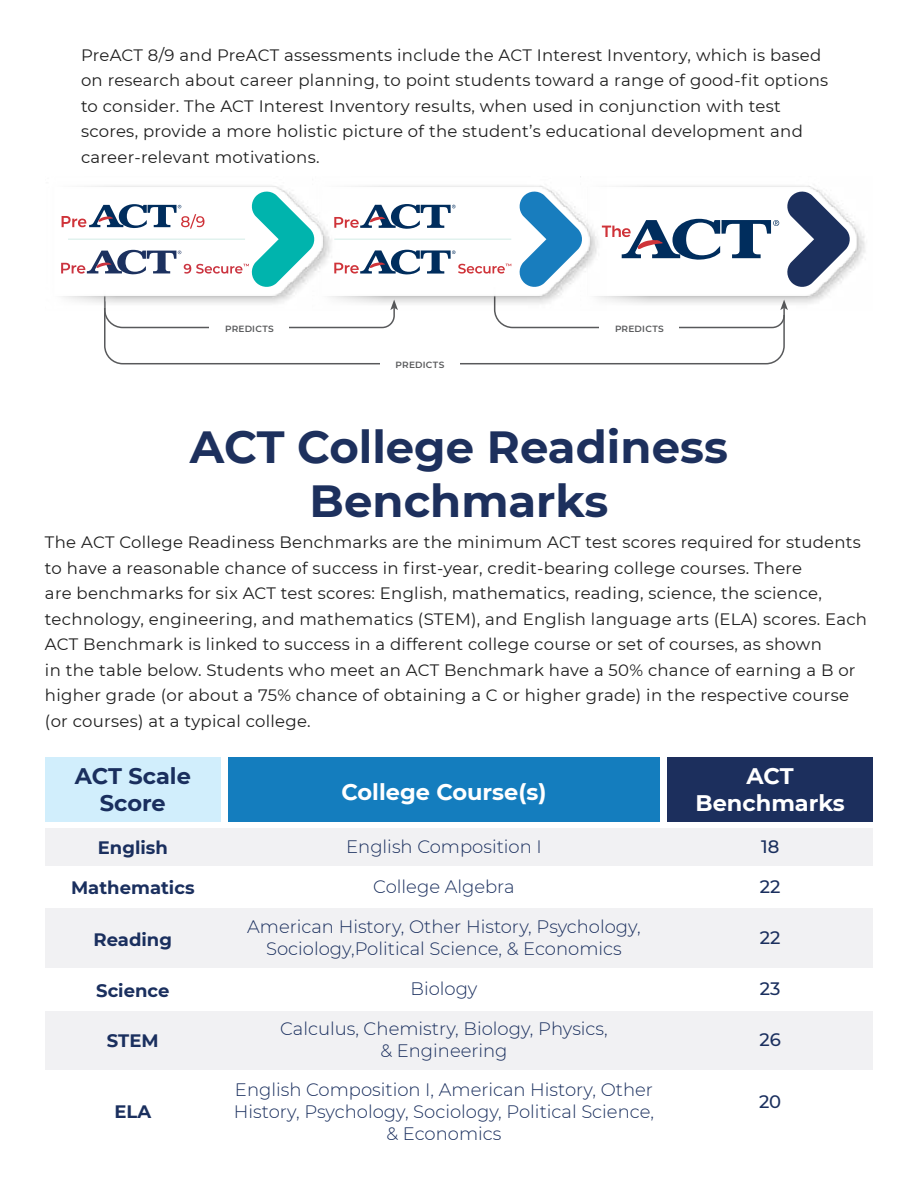
<style>
.page{position:relative;width:918px;height:1188px;background:#fff}
.page>*{position:absolute;margin:0;border:0;box-sizing:border-box;transform-origin:0 0}
.t1{font:700 45px/54px "Montserrat";color:#1d305d;text-align:center}
.t2{font:700 22.5px "Montserrat";color:#fff}
.t3{font:700 22.5px/27px "Montserrat";color:#1a2f5e;text-align:center}
.t4{font:300 18px/21.6px "Montserrat";color:#1a2f5e;text-align:center}
.t5{font:700 18px "Montserrat";color:#1a2f5e}
.t6{font:500 18px "Montserrat";color:#1a2f5e}
.t7{font:16.5px/25.5px "Montserrat";letter-spacing:.015em;color:#1e1e1e}
.t8{font:600 9px "Montserrat";letter-spacing:.025em;color:#58595b}
</style>
<div class="page">
<svg style="left:104px;top:329px;width:681px;height:36px"></svg>
<div style="left:380px;top:351px;width:80px;height:25px;background:#fff"></div>
<div style="left:210px;top:315px;width:79px;height:25px;background:#fff"></div>
<div style="left:600px;top:315px;width:79px;height:25px;background:#fff"></div>
<div style="left:45px;top:757px;width:176px;height:64px;background:#d1eefc"></div>
<div style="left:228px;top:757px;width:432px;height:64px;background:#147dbe"></div>
<div style="left:667px;top:757px;width:206px;height:64px;background:#1c2f5d"></div>
<div style="left:45px;top:829px;width:828px;height:37px;background:#f1f1f3"></div>
<div style="left:45px;top:1011px;width:828px;height:58px;background:#f1f1f3"></div>
<div style="left:45px;top:909px;width:828px;height:59px;background:#f1f1f3"></div>
<img style="left:650px;top:185px;width:215px;height:85px">
<img style="left:385px;top:176px;width:196px;height:14px">
<img style="left:117px;top:186px;width:166px;height:4px">
<svg style="left:61px;top:190px;width:790px;height:139px"></svg>
<hr style="left:68px;top:239px;width:177px;height:1px;background:#def1ed">
<hr style="left:334px;top:239px;width:177px;height:1px;background:#def1ed">
<p class="t7" style="left:81px;top:42px;width:749px">PreACT 8/9 and PreACT assessments include the ACT Interest Inventory, which is based on research about career planning, to point students toward a range of good-fit options to consider. The ACT Interest Inventory results, when used in conjunction with test scores, provide a more holistic picture of the student’s educational development and career-relevant motivations.</p>
<p class="t8" style="left:225px;top:322px;width:50px">PREDICTS</p>
<p class="t8" style="left:615px;top:322px;width:50px">PREDICTS</p>
<p class="t8" style="left:396px;top:358px;width:50px">PREDICTS</p>
<h2 class="t1" style="left:190px;top:417px;width:540px">ACT College Readiness<br>Benchmarks</h2>
<p class="t7" style="left:45px;top:529px;width:824px">The ACT College Readiness Benchmarks are the minimum ACT test scores required for students to have a reasonable chance of success in first-year, credit-bearing college courses. There<br>are benchmarks for six ACT test scores: English, mathematics, reading, science, the science, technology, engineering, and mathematics (STEM), and English language arts (ELA) scores. Each ACT Benchmark is linked to success in a different college course or set of courses, as shown<br>in the table below. Students who meet an ACT Benchmark have a 50% chance of earning a B or higher grade (or about a 75% chance of obtaining a C or higher grade) in the respective course (or courses) at a typical college.</p>
<p class="t3" style="left:75px;top:762px;width:118px">ACT Scale<br>Score</p>
<p class="t5" style="left:98px;top:835px;width:72px">English</p>
<p class="t2" style="left:342px;top:776px;width:206px">College Course(s)</p>
<p class="t4" style="left:346px;top:835px;width:197px">English Composition I</p>
<p class="t2" style="left:747px;top:760px;width:49px">ACT</p>
<p class="t2" style="left:696px;top:787px;width:151px">Benchmarks</p>
<p class="t6" style="left:761px;top:834px;width:20px">18</p>
<p class="t5" style="left:71px;top:875px;width:125px">Mathematics</p>
<p class="t4" style="left:373px;top:875px;width:143px">College Algebra</p>
<p class="t6" style="left:760px;top:874px;width:22px">22</p>
<p class="t5" style="left:94px;top:926px;width:80px">Reading</p>
<p class="t4" style="left:247px;top:915px;width:395px">American History, Other History, Psychology,<br>Sociology,Political Science, &amp; Economics</p>
<p class="t6" style="left:760px;top:925px;width:22px">22</p>
<p class="t5" style="left:96px;top:978px;width:75px">Science</p>
<p class="t4" style="left:410px;top:978px;width:69px">Biology</p>
<p class="t6" style="left:760px;top:976px;width:22px">23</p>
<p class="t5" style="left:107px;top:1028px;width:53px">STEM</p>
<p class="t4" style="left:280px;top:1018px;width:329px">Calculus, Chemistry, Biology, Physics, &amp; Engineering</p>
<p class="t6" style="left:759px;top:1027px;width:23px">26</p>
<p class="t5" style="left:114px;top:1099px;width:38px">ELA</p>
<p class="t4" style="left:234px;top:1079px;width:422px">English Composition I, American History, Other<br>History, Psychology, Sociology, Political Science, &amp; Economics</p>
<p class="t6" style="left:759px;top:1089px;width:24px">20</p>
</div>
